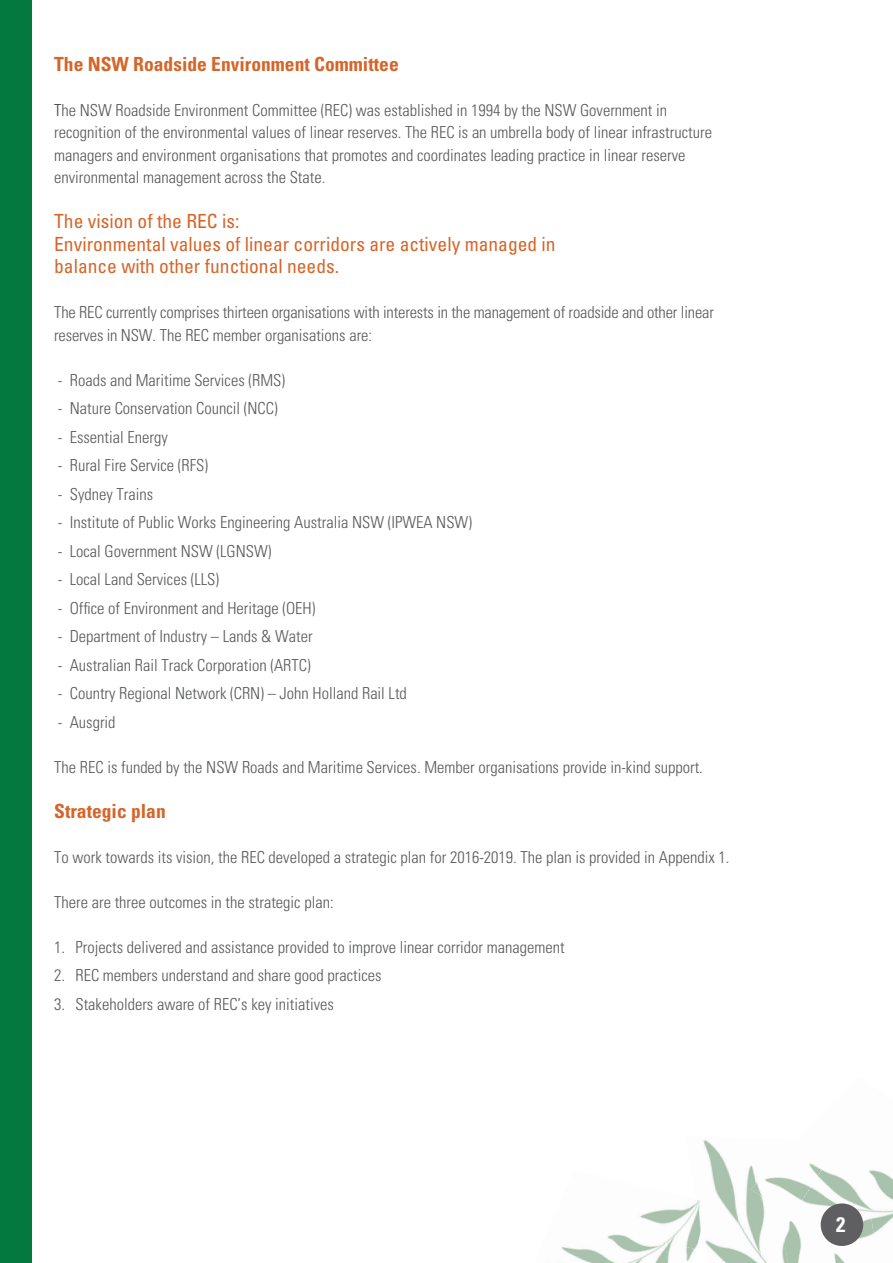
<style>
.page{position:relative;width:893px;height:1263px;background:#fff}
.page>*{position:absolute;margin:0;border:0;box-sizing:border-box;transform-origin:0 0}
.t1{font:700 condensed 21px "Univers";color:#fff}
.t2{font:condensed 19.5px/22.5px "Univers";color:#d56529}
.t3{font:700 condensed 19.5px "Univers";color:#d56529}
.t4{font:300 condensed 16.5px/22.5px "Univers";color:#57585a}
.s1{color:#3e3e3f}
</style>
<div class="page">
<img style="left:562px;top:1249px;width:108px;height:14px">
<img style="left:561px;top:1209px;width:124px;height:40px">
<img style="left:685px;top:1140px;width:83px;height:123px">
<img style="left:782px;top:1221px;width:10px;height:42px">
<img style="left:697px;top:1200px;width:11px;height:27px">
<img style="left:878px;top:1171px;width:15px;height:60px">
<img style="left:792px;top:1170px;width:86px;height:93px">
<img style="left:750px;top:1140px;width:91px;height:75px">
<div style="left:821px;top:1203px;width:42px;height:43px;background:#5f5f62;border-radius:50%"></div>
<div style="left:0;top:0;width:32px;height:1263px;background:#04793f"></div>
<p class="t3" style="left:54px;top:52px;width:346px">The NSW Roadside Environment Committee</p>
<p class="t4" style="left:54px;top:99px;width:659px"><span class="s1">T</span>he NSW Roadside Environment Committee (REC) was established in 1994 by the NSW Government in recognition of the environmental values of linear reserves. The REC is an umbrella body of linear infrastructure managers and environment organisations that promotes and coordinates leading practice in linear reserve environmental management across the State.</p>
<p class="t2" style="left:54px;top:210px;width:503px">The vision of the REC is:<br>Environmental values of linear corridors are actively managed in balance with other functional needs.</p>
<p class="t4" style="left:54px;top:301px;width:661px">The REC currently comprises thirteen organisations with interests in the management of roadside and other linear reserves in NSW. The REC member organisations are:</p>
<p class="t4" style="left:58px;top:369px;width:229px">- Roads and Maritime Services (RMS)</p>
<p class="t4" style="left:58px;top:397px;width:221px">- Nature Conservation Council (NCC)</p>
<p class="t4" style="left:58px;top:426px;width:111px">- Essential Energy</p>
<p class="t4" style="left:58px;top:454px;width:152px">- Rural Fire Service (RFS)</p>
<p class="t4" style="left:58px;top:483px;width:97px">- Sydney Trains</p>
<p class="t4" style="left:58px;top:511px;width:416px">- Institute of Public Works Engineering Australia NSW (IPWEA NSW)</p>
<p class="t4" style="left:58px;top:540px;width:215px">- Local Government NSW (LGNSW)</p>
<p class="t4" style="left:58px;top:568px;width:163px">- Local Land Services (LLS)</p>
<p class="t4" style="left:58px;top:597px;width:259px">- Office of Environment and Heritage (OEH)</p>
<p class="t4" style="left:58px;top:625px;width:256px">- Department of Industry – Lands &amp; Water</p>
<p class="t4" style="left:58px;top:654px;width:254px">- Australian Rail Track Corporation (ARTC)</p>
<p class="t4" style="left:58px;top:682px;width:351px">- Country Regional Network (CRN) – John Holland Rail Ltd</p>
<p class="t4" style="left:58px;top:711px;width:59px">- Ausgrid</p>
<p class="t4" style="left:54px;top:756px;width:650px">The REC is funded by the NSW Roads and Maritime Services. Member organisations provide in-kind support.</p>
<p class="t3" style="left:54px;top:799px;width:113px">Strategic plan</p>
<p class="t4" style="left:54px;top:846px;width:677px">To work towards its vision, the REC developed a strategic plan for 2016-2019. The plan is provided in Appendix 1.</p>
<p class="t4" style="left:54px;top:891px;width:281px">There are three outcomes in the strategic plan:</p>
<p class="t4" style="left:54px;top:936px;width:512px">1. Projects delivered and assistance provided to improve linear corridor management</p>
<p class="t4" style="left:54px;top:964px;width:329px">2. REC members understand and share good practices</p>
<p class="t4" style="left:54px;top:993px;width:281px">3. Stakeholders aware of REC’s key initiatives</p>
<p class="t1" style="left:836px;top:1212px;width:11px">2</p>
</div>
